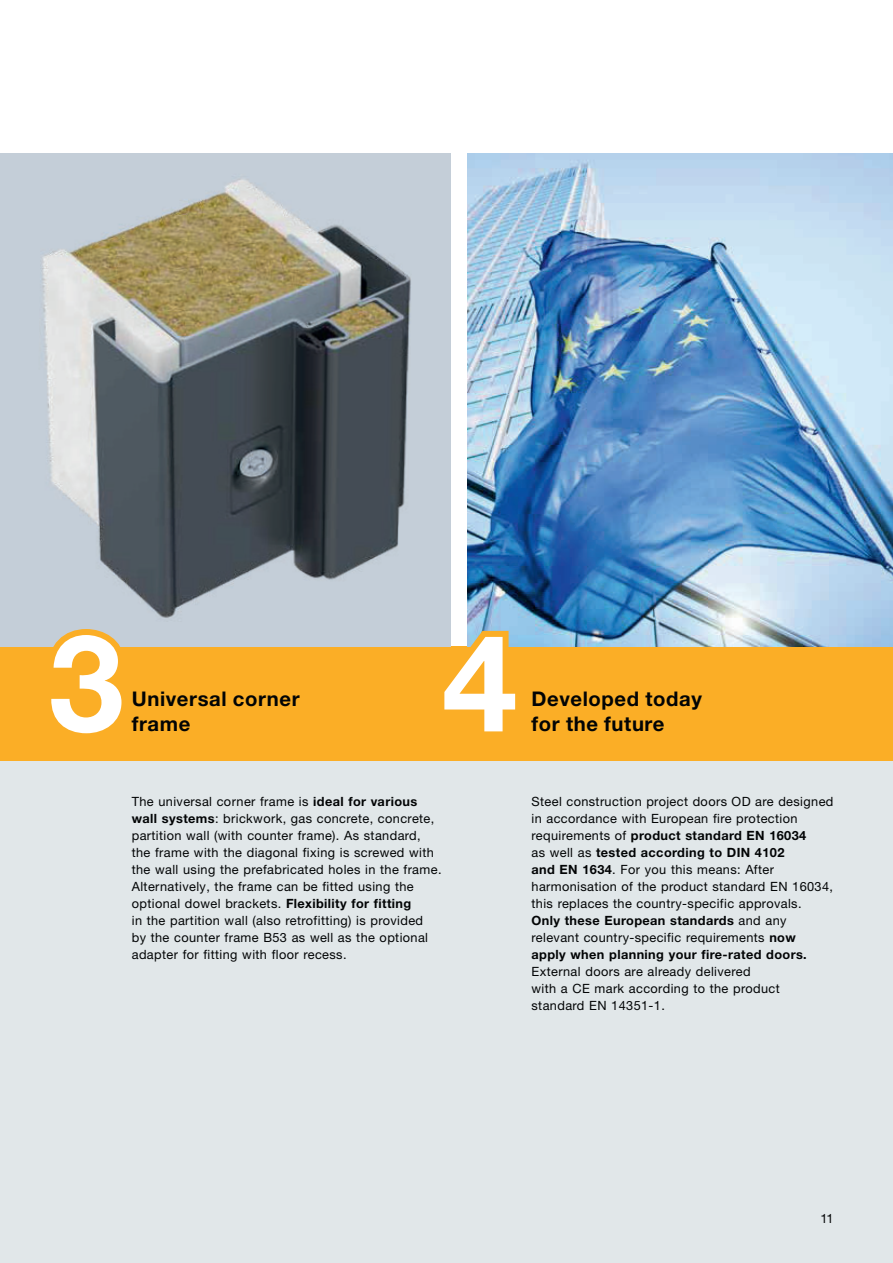
<style>
.page{position:relative;width:893px;height:1263px;background:#fff}
.page>*{position:absolute;margin:0;border:0;box-sizing:border-box;transform-origin:0 0}
.t1{font:700 135px "Hoermann Helvetica Neue";color:#fff}
.t2{font:700 20.25px/25.5px "Hoermann Helvetica Neue";letter-spacing:.03em;color:#020405}
.t3{font:12.75px/17px "Hoermann Helvetica Neue Rm";letter-spacing:.03em;color:#020405}
.t4{font:700 12.75px/17px "Hoermann Helvetica Neue";letter-spacing:.03em;color:#020405}
.s1{font-family:"Hoermann Helvetica Neue";font-weight:700}
.s2{font-family:"Hoermann Helvetica Neue Rm";font-weight:400}
</style>
<div class="page">
<div style="left:0;top:153px;width:893px;height:1110px;background:#e1e7e9"></div>
<div style="left:451px;top:153px;width:17px;height:546px;background:#fff"></div>
<div style="left:0;top:646px;width:893px;height:115px;background:#fbae26"></div>
<img style="left:468px;top:153px;width:425px;height:493px">
<img style="left:0;top:153px;width:451px;height:493px">
<svg style="left:39px;top:623px;width:94px;height:24px;background:#d6c39d"></svg>
<svg style="left:432px;top:625px;width:95px;height:22px"></svg>
<h1 class="t1" style="left:49px;top:635px;width:77px">3</h1>
<h1 class="t1" style="left:442px;top:635px;width:77px">4</h1>
<h2 class="t2" style="left:132px;top:688px;width:169px">Universal corner frame</h2>
<h2 class="t2" style="left:531px;top:688px;width:172px">Developed today</h2>
<h2 class="t2" style="left:531px;top:713px;width:134px">for the future</h2>
<p class="t3" style="left:132px;top:794px;width:311px">The universal corner frame is <span class="s1">ideal for various wall systems</span>: brickwork, gas concrete, concrete, partition wall (with counter frame). As standard, the frame with the diagonal fixing is screwed with the wall using the prefabricated holes in the frame.<br>Alternatively, the frame can be fitted using the optional dowel brackets. <span class="s1">Flexibility for fitting<br></span>in the partition wall (also retrofitting) is provided<br>by the counter frame B53 as well as the optional adapter for fitting with floor recess.</p>
<p class="t3" style="left:531px;top:794px;width:303px">Steel construction project doors OD are designed in accordance with European fire protection</p>
<p class="t4" style="left:531px;top:828px;width:276px"><span class="s2">requirements of</span> product standard EN 16034 <span class="s2">as well as</span> tested according to DIN 4102</p>
<p class="t3" style="left:531px;top:862px;width:303px"><span class="s1">and EN 1634</span>. For you this means: After harmonisation of the product standard EN 16034, this replaces the country-specific approvals.</p>
<p class="t4" style="left:531px;top:913px;width:257px">Only these European standards <span class="s2">and any</span></p>
<p class="t3" style="left:531px;top:930px;width:266px">relevant country-specific requirements <span class="s1">now</span></p>
<p class="t4" style="left:531px;top:947px;width:277px">apply when planning your fire-rated doors.</p>
<p class="t3" style="left:531px;top:964px;width:250px">External doors are already delivered<br>with a CE mark according to the product standard EN 14351-1.</p>
<p class="t3" style="left:820px;top:1211px;width:15px">11</p>
</div>
